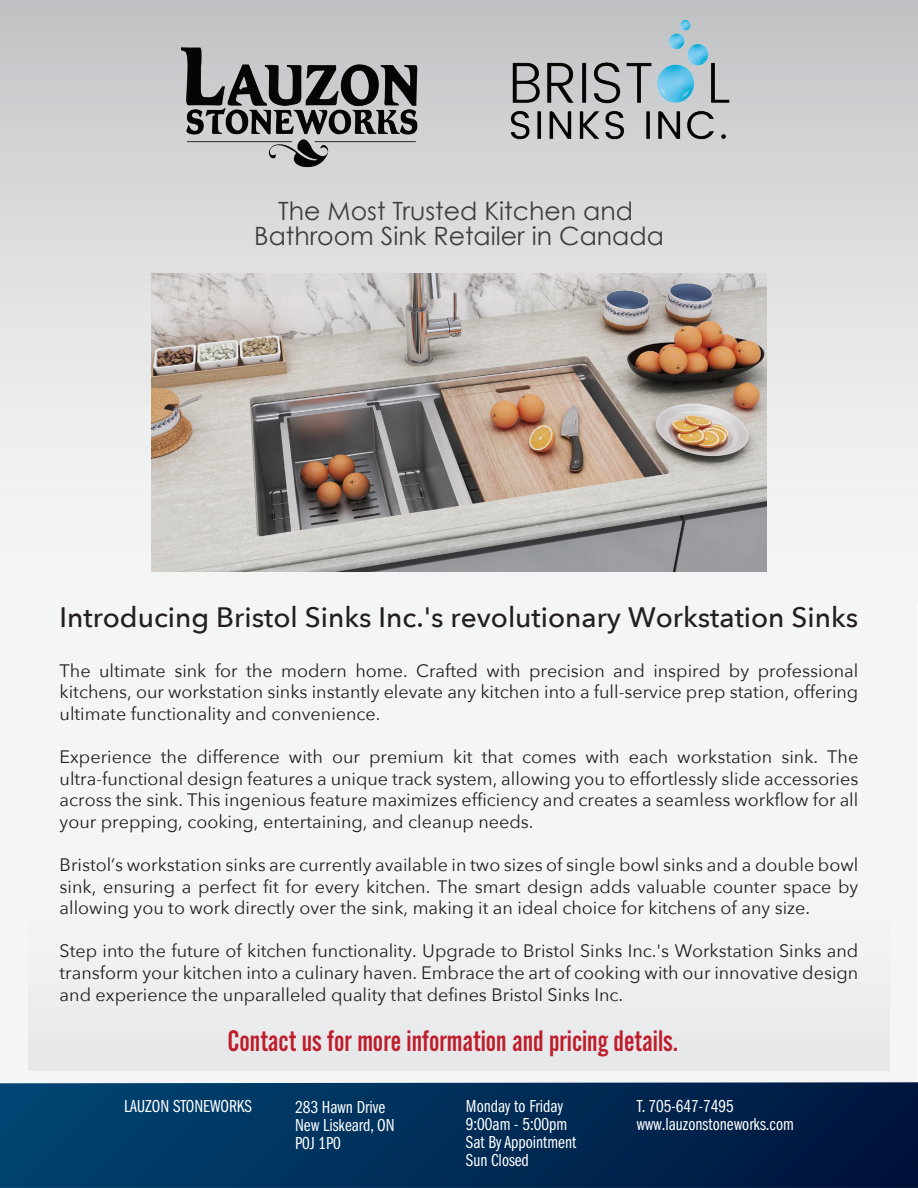
<style>
.page{position:relative;width:918px;height:1188px;background:#fff}
.page>*{position:absolute;margin:0;border:0;box-sizing:border-box;transform-origin:0 0}
.t1{font:30.9px "Alternate Got No 2 D";color:#be1d2c}
.t2{font:500 28.05px "Avenir Next";color:#231f20}
.t3{font:25.2px/26px "Century Gothic";color:#3e3e3f;text-align:center}
.t4{font:18px/21.6px "Avenir Next";color:#231f20;text-align:justify}
.t5{font:18px/18px "Franklin Gothic LT Pro Bk Cm";color:#fff}
</style>
<div class="page">
<div style="left:0;top:0;width:917px;height:1182px;background:#f4f5f6"></div>
<div style="left:0;top:0;width:918px;height:603px;background:linear-gradient(to bottom,#c4c6c8,#fafcfc)"></div>
<img style="left:497px;top:12px;width:249px;height:146px">
<svg style="left:0;top:1082px;width:918px;height:106px;background:#012e58"></svg>
<div style="left:28px;top:658px;width:862px;height:413px;background:linear-gradient(to right,#f1f2f3,#f1f2f3)"></div>
<img style="left:152px;top:273px;width:614px;height:299px">
<img style="left:177px;top:40px;width:244px;height:131px">
<h3 class="t3" style="left:254px;top:197px;width:411px">The Most Trusted Kitchen and<br>Bathroom Sink Retailer in Canada</h3>
<h2 class="t2" style="left:60px;top:594px;width:800px">Introducing Bristol Sinks Inc.'s revolutionary Workstation Sinks</h2>
<p class="t4" style="left:60px;top:659px;width:800px">The ultimate sink for the modern home. Crafted with precision and inspired by professional kitchens, our workstation sinks instantly elevate any kitchen into a full-service prep station, offering ultimate functionality and convenience.</p>
<p class="t4" style="left:60px;top:745px;width:800px">Experience the difference with our premium kit that comes with each workstation sink. The ultra-functional design features a unique track system, allowing you to effortlessly slide accessories across the sink. This ingenious feature maximizes efficiency and creates a seamless workflow for all your prepping, cooking, entertaining, and cleanup needs.</p>
<p class="t4" style="left:60px;top:853px;width:800px">Bristol’s workstation sinks are currently available in two sizes of single bowl sinks and a double bowl sink, ensuring a perfect fit for every kitchen. The smart design adds valuable counter space by allowing you to work directly over the sink, making it an ideal choice for kitchens of any size.</p>
<p class="t4" style="left:60px;top:940px;width:800px">Step into the future of kitchen functionality. Upgrade to Bristol Sinks Inc.'s Workstation Sinks and transform your kitchen into a culinary haven. Embrace the art of cooking with our innovative design and experience the unparalleled quality that defines Bristol Sinks Inc.</p>
<h1 class="t1" style="left:228px;top:1025px;width:452px">Contact us for more information and pricing details.</h1>
<p class="t5" style="left:124px;top:1097px;width:129px">LAUZON STONEWORKS</p>
<p class="t5" style="left:466px;top:1097px;width:112px">Monday to Friday<br>9:00am - 5:00pm<br>Sat By Appointment<br>Sun Closed</p>
<p class="t5" style="left:637px;top:1097px;width:158px">T. 705-647-7495 www.lauzonstoneworks.com</p>
<p class="t5" style="left:295px;top:1098px;width:101px">283 Hawn Drive<br>New Liskeard, ON<br>P0J 1P0</p>
</div>
